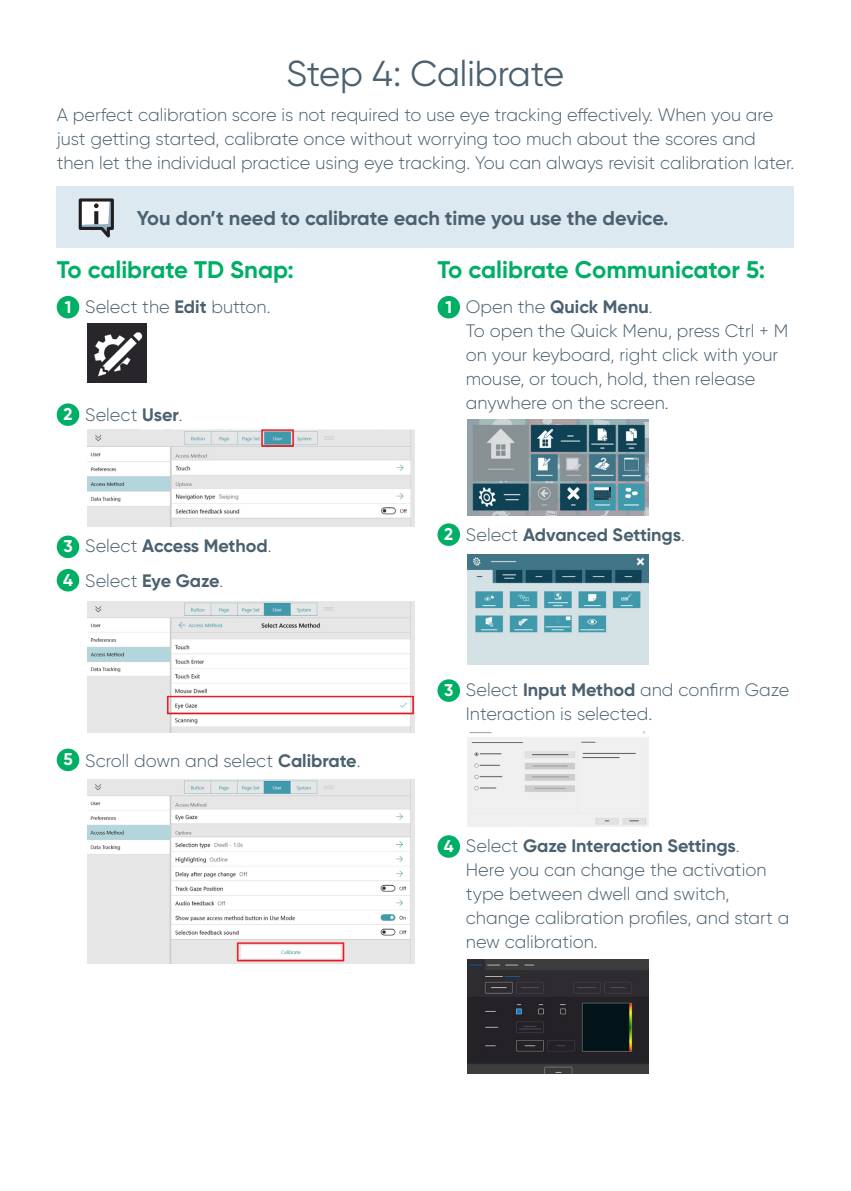
<style>
.page{position:relative;width:851px;height:1191px;background:#fff}
.page>*{position:absolute;margin:0;border:0;box-sizing:border-box;transform-origin:0 0}
.Section_Title{font:36px "Gilroy";color:#4b6170}
.Subhead_1{font:700 24px "Gilroy";color:#00af66}
.Subhead_2{font:700 20px "Gilroy";color:#4b6170}
.Paragraph_1{font:300 18px/24px "Gilroy";color:#4b6170}
.Paragraph_1-2{font:700 18px "Gilroy";letter-spacing:-.01em;color:#4b6170}
.t1{font:700 17px "Gilroy";color:#fff}
.s1{font-weight:700}
.s2{font-weight:300}
</style>
<div class="page">
<div style="left:57px;top:186px;width:737px;height:62px;background:#dce9f0"></div>
<svg style="left:79px;top:198px;width:35px;height:40px"></svg>
<div style="left:57px;top:296px;width:22px;height:22px;background:#00af66;border-radius:50%"></div>
<div style="left:437px;top:296px;width:23px;height:22px;background:#00af66;border-radius:50%"></div>
<div style="left:57px;top:403px;width:22px;height:23px;background:#00af66;border-radius:50%"></div>
<div style="left:437px;top:523px;width:23px;height:23px;background:#00af66;border-radius:50%"></div>
<div style="left:57px;top:535px;width:22px;height:23px;background:#00af66;border-radius:50%"></div>
<div style="left:437px;top:679px;width:23px;height:23px;background:#00af66;border-radius:50%"></div>
<div style="left:57px;top:569px;width:22px;height:22px;background:#00af66;border-radius:50%"></div>
<div style="left:437px;top:835px;width:23px;height:22px;background:#00af66;border-radius:50%"></div>
<div style="left:57px;top:748px;width:22px;height:23px;background:#00af66;border-radius:50%"></div>
<img style="left:467px;top:420px;width:182px;height:95px">
<img style="left:467px;top:959px;width:182px;height:114px">
<img style="left:467px;top:731px;width:182px;height:95px">
<img style="left:467px;top:555px;width:182px;height:109px">
<img style="left:87px;top:779px;width:327px;height:184px">
<img style="left:87px;top:601px;width:327px;height:131px">
<img style="left:87px;top:429px;width:327px;height:97px">
<img style="left:87px;top:324px;width:60px;height:59px">
<p class="Section_Title" style="left:286px;top:51px;width:279px">Step 4: Calibrate</p>
<p class="Paragraph_1" style="left:57px;top:102px;width:739px">A perfect calibration score is not required to use eye tracking effectively. When you are just getting started, calibrate once without worrying too much about the scores and then let the individual practice using eye tracking. You can always revisit calibration later.</p>
<p class="Subhead_2" style="left:137px;top:206px;width:533px">You don’t need to calibrate each time you use the device.</p>
<p class="Subhead_1" style="left:57px;top:255px;width:239px">To calibrate TD Snap:</p>
<p class="Paragraph_1" style="left:85px;top:295px;width:187px">Select the <span class="s1">Edit</span> button.</p>
<p class="Subhead_1" style="left:437px;top:255px;width:329px">To calibrate Communicator 5:</p>
<p class="Paragraph_1" style="left:466px;top:295px;width:324px">Open the <span class="s1">Quick Menu</span>.<br>To open the Quick Menu, press Ctrl + M on your keyboard, right click with your mouse, or touch, hold, then release anywhere on the screen.</p>
<p class="t1" style="left:65px;top:296px;width:8px">1</p>
<p class="t1" style="left:445px;top:296px;width:8px">1</p>
<p class="Paragraph_1" style="left:85px;top:402px;width:99px">Select <span class="s1">User</span>.</p>
<p class="t1" style="left:63px;top:403px;width:11px">2</p>
<p class="t1" style="left:63px;top:535px;width:11px">3</p>
<p class="t1" style="left:63px;top:569px;width:11px">4</p>
<p class="Paragraph_1-2" style="left:85px;top:534px;width:188px"><span class="s2">Select</span> Access Method<span class="s2">.</span></p>
<p class="Paragraph_1" style="left:85px;top:569px;width:140px">Select <span class="s1">Eye Gaze</span>.</p>
<p class="t1" style="left:63px;top:748px;width:11px">5</p>
<p class="Paragraph_1" style="left:85px;top:748px;width:277px">Scroll down and select <span class="s1">Calibrate</span>.</p>
<p class="t1" style="left:444px;top:523px;width:11px">2</p>
<p class="Paragraph_1-2" style="left:466px;top:523px;width:221px"><span class="s2">Select</span> Advanced Settings<span class="s2">.</span></p>
<p class="t1" style="left:444px;top:679px;width:11px">3</p>
<p class="Paragraph_1" style="left:466px;top:677px;width:325px">Select <span class="s1">Input Method</span> and confirm Gaze<br>Interaction is selected.</p>
<p class="t1" style="left:444px;top:835px;width:11px">4</p>
<p class="Paragraph_1" style="left:466px;top:833px;width:325px">Select <span class="s1">Gaze Interaction Settings</span>.<br>Here you can change the activation type between dwell and switch, change calibration profiles, and start a new calibration.</p>
</div>
